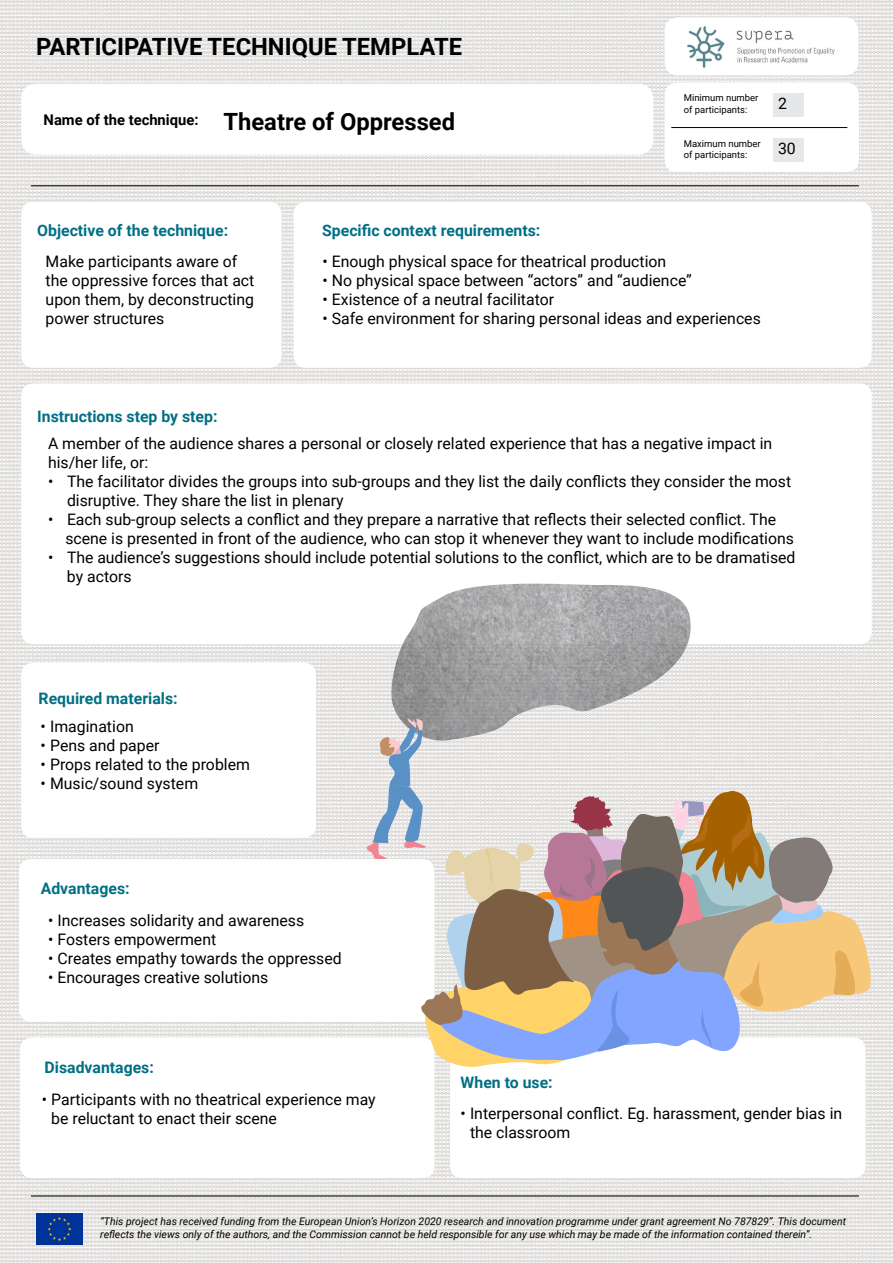
<style>
.page{position:relative;width:893px;height:1263px;background:#fff}
.page>*{position:absolute;margin:0;border:0;box-sizing:border-box;transform-origin:0 0}
.t1{font:700 23.7px "Roboto";color:#000}
.t2{font:15.9px/19px "Roboto";color:#000}
.t3{font:700 15.9px "Roboto";color:#006f84}
.t4{font:700 14.7px "Roboto";color:#000}
.t5{font:italic 10.5px/12.6px "Roboto";color:#000}
.t6{font:9.45px/11.4px "Roboto";color:#000}
.s1{font-size:23.7px}
</style>
<div class="page">
<img style="left:0;top:0;width:893px;height:1263px">
<div style="left:21px;top:202px;width:260px;height:166px;background:#fff;border-radius:12px"></div>
<div style="left:21px;top:383px;width:851px;height:261px;background:#fff;border-radius:12px"></div>
<div style="left:294px;top:202px;width:578px;height:166px;background:#fff;border-radius:12px"></div>
<div style="left:21px;top:663px;width:295px;height:175px;background:#fff;border-radius:12px"></div>
<div style="left:665px;top:83px;width:194px;height:89px;background:#fff;border-radius:12px"></div>
<div style="left:773px;top:93px;width:31px;height:23px;background:#e6e7e8"></div>
<div style="left:773px;top:138px;width:31px;height:23px;background:#e6e7e8"></div>
<div style="left:19px;top:859px;width:415px;height:163px;background:#fff;border-radius:12px"></div>
<div style="left:450px;top:1037px;width:415px;height:141px;background:#fff;border-radius:12px"></div>
<hr style="left:31px;top:185px;width:828px;height:1px;background:#000">
<hr style="left:671px;top:127px;width:176px;height:1px;background:#000">
<img style="left:36px;top:1214px;width:47px;height:31px">
<div style="left:20px;top:1037px;width:414px;height:141px;background:#fff;border-radius:12px"></div>
<hr style="left:31px;top:1195px;width:828px;height:1px;background:#000">
<img style="left:387px;top:584px;width:306px;height:134px">
<svg style="left:367px;top:718px;width:508px;height:352px"></svg>
<img style="left:665px;top:17px;width:193px;height:58px">
<div style="left:21px;top:84px;width:632px;height:71px;background:#fff;border-radius:15px"></div>
<h1 class="t1" style="left:36px;top:30px;width:427px">PARTICIPATIVE TECHNIQUE TEMPLATE</h1>
<p class="t4" style="left:44px;top:110px;width:413px">Name of the technique: <span class="s1">Theatre of Oppressed</span></p>
<p class="t6" style="left:684px;top:92px;width:76px">Minimum number of participants:</p>
<p class="t6" style="left:684px;top:137px;width:79px">Maximum number of participants:</p>
<p class="t2" style="left:778px;top:93px;width:10px">2</p>
<p class="t2" style="left:778px;top:138px;width:19px">30</p>
<p class="t3" style="left:37px;top:219px;width:192px">Objective of the technique:</p>
<p class="t3" style="left:322px;top:219px;width:220px">Specific context requirements:</p>
<p class="t2" style="left:46px;top:252px;width:210px">Make participants aware of the oppressive forces that act upon them, by deconstructing power structures</p>
<p class="t2" style="left:322px;top:252px;width:346px">• Enough physical space for theatrical production</p>
<p class="t2" style="left:322px;top:271px;width:371px">• No physical space between “actors” and “audience”</p>
<p class="t2" style="left:322px;top:290px;width:233px">• Existence of a neutral facilitator</p>
<p class="t2" style="left:322px;top:309px;width:440px">• Safe environment for sharing personal ideas and experiences</p>
<p class="t3" style="left:37px;top:405px;width:182px">Instructions step by step:</p>
<p class="t2" style="left:48px;top:434px;width:726px">A member of the audience shares a personal or closely related experience that has a negative impact in his/her life, or:</p>
<p class="t2" style="left:67px;top:472px;width:726px;text-indent:-19px">• The facilitator divides the groups into sub-groups and they list the daily conflicts they consider the most disruptive. They share the list in plenary</p>
<p class="t2" style="left:65px;top:510px;width:730px;text-indent:-17px">• Each sub-group selects a conflict and they prepare a narrative that reflects their selected conflict. The scene is presented in front of the audience, who can stop it whenever they want to include modifications</p>
<p class="t2" style="left:67px;top:548px;width:730px;text-indent:-19px">• The audience’s suggestions should include potential solutions to the conflict, which are to be dramatised by actors</p>
<p class="t3" style="left:39px;top:687px;width:141px">Required materials:</p>
<p class="t2" style="left:41px;top:716px;width:95px">• Imagination</p>
<p class="t2" style="left:41px;top:735px;width:120px">• Pens and paper</p>
<p class="t2" style="left:41px;top:754px;width:211px">• Props related to the problem</p>
<p class="t2" style="left:41px;top:773px;width:159px">• Music/sound system</p>
<p class="t3" style="left:41px;top:877px;width:90px">Advantages:</p>
<p class="t2" style="left:48px;top:910px;width:258px">• Increases solidarity and awareness</p>
<p class="t2" style="left:48px;top:929px;width:170px">• Fosters empowerment</p>
<p class="t2" style="left:48px;top:948px;width:295px">• Creates empathy towards the oppressed</p>
<p class="t2" style="left:48px;top:967px;width:222px">• Encourages creative solutions</p>
<p class="t3" style="left:45px;top:1056px;width:111px">Disadvantages:</p>
<p class="t2" style="left:51px;top:1089px;width:326px;text-indent:-9px">• Participants with no theatrical experience may be reluctant to enact their scene</p>
<p class="t3" style="left:461px;top:1071px;width:94px">When to use:</p>
<p class="t2" style="left:470px;top:1103px;width:374px;text-indent:-9px">• Interpersonal conflict. Eg. harassment, gender bias in the classroom</p>
<p class="t5" style="left:100px;top:1214px;width:747px">“This project has received funding from the European Union’s Horizon 2020 research and innovation programme under grant agreement No 787829”. This document reflects the views only of the authors, and the Commission cannot be held responsible for any use which may be made of the information contained therein”.</p>
</div>
